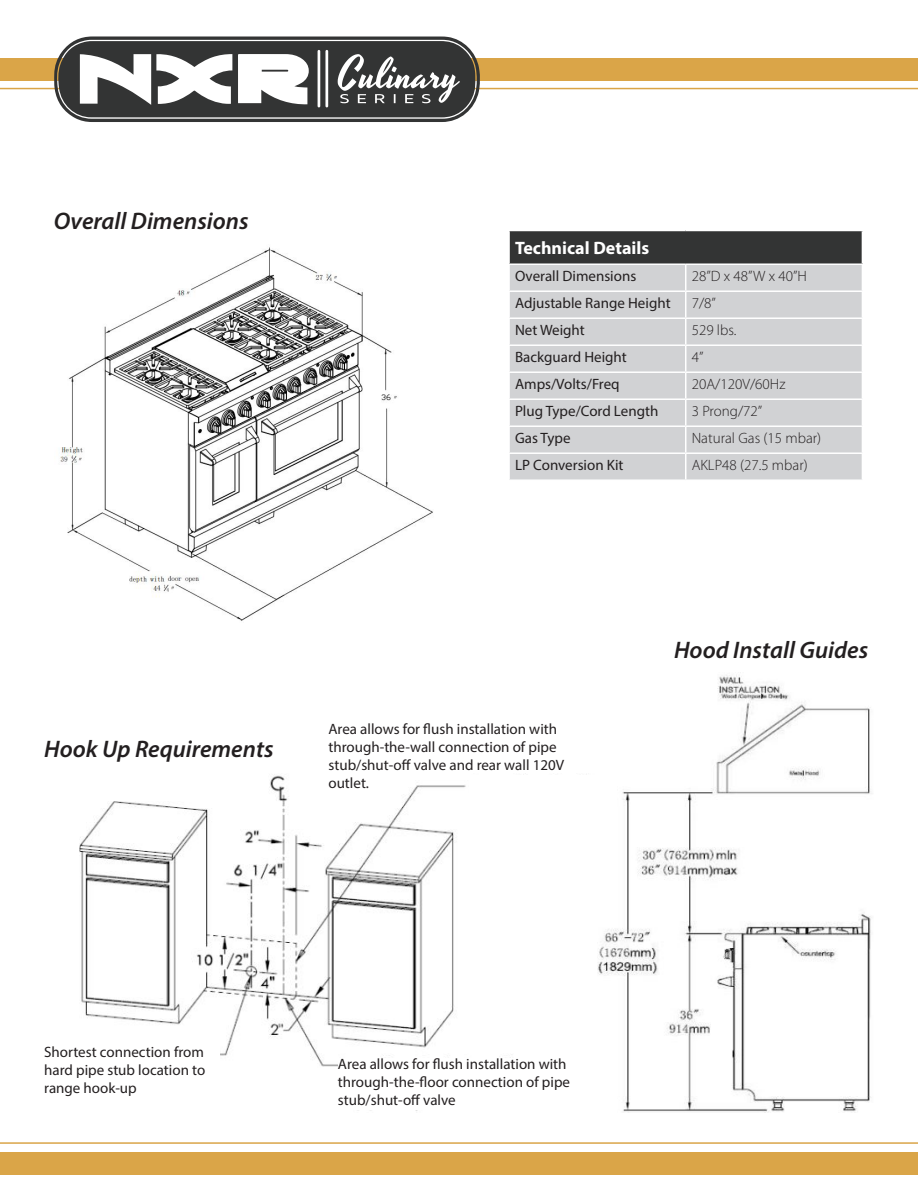
<style>
.page{position:relative;width:918px;height:1188px;background:#fff}
.page>*{position:absolute;margin:0;border:0;box-sizing:border-box;transform-origin:0 0}
.t1{font:italic 600 24px "Myriad Pro";color:#231f20}
.t2{font:700 18px "Myriad Pro";color:#fff}
.t3{font:15px/18px "Myriad Pro";color:#231f20}
.t4{font:300 15px "Myriad Pro";color:#231f20}
</style>
<div class="page">
<div style="left:0;top:58px;width:918px;height:23px;background:#daa548"></div>
<div style="left:0;top:1152px;width:918px;height:22px;background:#daa548"></div>
<hr style="left:0;top:88px;width:918px;height:1px;background:#daa548">
<hr style="left:0;top:1142px;width:918px;height:2px;background:#daa548">
<svg style="left:54px;top:36px;width:426px;height:86px"></svg>
<img style="left:79px;top:775px;width:432px;height:336px">
<div style="left:338px;top:1058px;width:239px;height:52px;background:#fff"></div>
<div style="left:44px;top:1046px;width:176px;height:58px;background:#fff"></div>
<div style="left:469px;top:776px;width:208px;height:78px;background:#fff"></div>
<div style="left:509px;top:230px;width:353px;height:34px;background:#333434"></div>
<div style="left:510px;top:265px;width:352px;height:214px;background:#d1d2d4"></div>
<hr style="left:508px;top:230px;width:178px;height:1px;background:#fff">
<hr style="left:508px;top:231px;width:2px;height:32px;background:#fff">
<hr style="left:686px;top:230px;width:177px;height:1px;background:#fff">
<hr style="left:508px;top:263px;width:178px;height:2px;background:#fff">
<hr style="left:686px;top:263px;width:177px;height:2px;background:#fff">
<hr style="left:508px;top:290px;width:178px;height:2px;background:#fff">
<hr style="left:686px;top:290px;width:177px;height:2px;background:#fff">
<hr style="left:508px;top:317px;width:178px;height:2px;background:#fff">
<hr style="left:686px;top:317px;width:177px;height:2px;background:#fff">
<hr style="left:508px;top:344px;width:178px;height:2px;background:#fff">
<hr style="left:686px;top:344px;width:177px;height:2px;background:#fff">
<hr style="left:508px;top:371px;width:178px;height:2px;background:#fff">
<hr style="left:686px;top:371px;width:177px;height:2px;background:#fff">
<hr style="left:508px;top:398px;width:178px;height:2px;background:#fff">
<hr style="left:686px;top:398px;width:177px;height:2px;background:#fff">
<hr style="left:508px;top:425px;width:178px;height:2px;background:#fff">
<hr style="left:686px;top:425px;width:177px;height:2px;background:#fff">
<hr style="left:508px;top:452px;width:178px;height:2px;background:#fff">
<hr style="left:686px;top:452px;width:177px;height:2px;background:#fff">
<svg style="left:685px;top:265px;width:1px;height:214px"></svg>
<img style="left:597px;top:675px;width:275px;height:438px">
<img style="left:60px;top:247px;width:373px;height:374px">
<p class="t1" style="left:54px;top:206px;width:196px">Overall Dimensions</p>
<p class="t2" style="left:515px;top:236px;width:136px">Technical Details</p>
<p class="t3" style="left:515px;top:267px;width:123px">Overall Dimensions</p>
<p class="t4" style="left:692px;top:267px;width:117px">28”D x 48”W x 40”H</p>
<p class="t3" style="left:515px;top:294px;width:157px">Adjustable Range Height</p>
<p class="t4" style="left:692px;top:294px;width:26px">7/8”</p>
<p class="t3" style="left:515px;top:321px;width:71px">Net Weight</p>
<p class="t4" style="left:692px;top:321px;width:46px">529 lbs.</p>
<p class="t3" style="left:515px;top:348px;width:113px">Backguard Height</p>
<p class="t4" style="left:692px;top:348px;width:13px">4”</p>
<p class="t3" style="left:515px;top:375px;width:106px">Amps/Volts/Freq</p>
<p class="t4" style="left:692px;top:375px;width:95px">20A/120V/60Hz</p>
<p class="t3" style="left:515px;top:402px;width:145px">Plug Type/Cord Length</p>
<p class="t4" style="left:692px;top:402px;width:72px">3 Prong/72”</p>
<p class="t3" style="left:515px;top:429px;width:57px">Gas Type</p>
<p class="t4" style="left:692px;top:429px;width:131px">Natural Gas (15 mbar)</p>
<p class="t3" style="left:515px;top:456px;width:110px">LP Conversion Kit</p>
<p class="t4" style="left:692px;top:456px;width:118px">AKLP48 (27.5 mbar)</p>
<p class="t1" style="left:44px;top:733px;width:231px">Hook Up Requirements</p>
<p class="t3" style="left:328px;top:719px;width:237px">Area allows for flush installation with through-the-wall connection of pipe stub/shut-off valve and rear wall 120V outlet.</p>
<p class="t1" style="left:674px;top:634px;width:196px">Hood Install Guides</p>
<p class="t3" style="left:44px;top:1043px;width:163px;text-align:justify">Shortest connection from hard pipe stub location to range hook-up</p>
<p class="t3" style="left:338px;top:1055px;width:234px">Area allows for flush installation with through-the-floor connection of pipe stub/shut-off valve</p>
</div>
